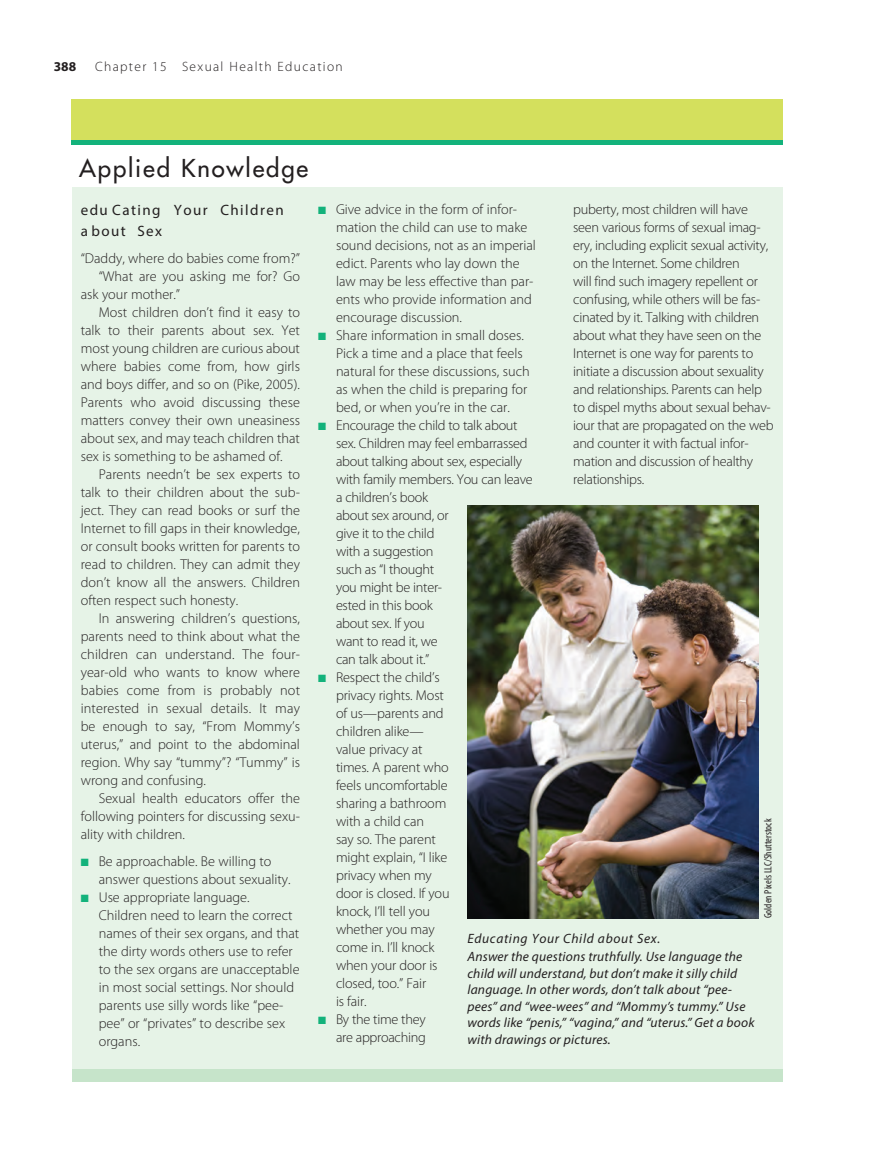
<style>
.page{position:relative;width:891px;height:1175px;background:#fff}
.page>*{position:absolute;margin:0;border:0;box-sizing:border-box;transform-origin:0 0}
.t1{font:500 24px "Futura Std";letter-spacing:.075em;color:#231f20}
.t2{font:15px/21px "Myriad Pro";letter-spacing:.095em;color:#231f20}
.t3{font:300 14.25px/18px "Myriad Pro";color:#231f20}
.t4{font:300 14.25px/18px "Myriad Pro";letter-spacing:-.02em;color:#231f20}
.t5{font:italic 13.5px/16.5px "Myriad Pro";letter-spacing:.015em;color:#231f20}
.t6{font:300 13.5px "Myriad Pro";letter-spacing:.1em;color:#231f20}
.t7{font:700 13.5px "Myriad Pro";color:#231f20}
.t8{font:condensed 10.5px "Myriad Pro";color:#231f20}
.s1{color:#13b27b}
</style>
<div class="page">
<div style="left:72px;top:147px;width:711px;height:933px;background:#e6f3e7"></div>
<div style="left:72px;top:145px;width:711px;height:41px;background:#fff"></div>
<div style="left:72px;top:99px;width:711px;height:43px;background:#d4e05d"></div>
<div style="left:72px;top:140px;width:711px;height:5px;background:#13b27b"></div>
<div style="left:72px;top:1069px;width:711px;height:13px;background:#c6e4ca"></div>
<img style="left:468px;top:505px;width:291px;height:413px">
<p class="t7" style="left:54px;top:58px;width:24px">388</p>
<p class="t6" style="left:95px;top:58px;width:249px">Chapter 15 Sexual Health Education</p>
<h1 class="t1" style="left:79px;top:153px;width:231px">Applied Knowledge</h1>
<p class="t2" style="left:81px;top:199px;width:204px">Edu cating Your Children<br>A bout Sex</p>
<p class="t3" style="left:81px;top:249px;width:221px">“Daddy, where do babies come from?”</p>
<p class="t3" style="left:99px;top:267px;width:203px">“What are you asking me for? Go</p>
<p class="t3" style="left:81px;top:285px;width:101px">ask your mother.”</p>
<p class="t3" style="left:99px;top:303px;width:203px">Most children don’t find it easy to</p>
<p class="t3" style="left:81px;top:321px;width:221px">talk to their parents about sex. Yet</p>
<p class="t3" style="left:81px;top:339px;width:221px">most young children are curious about</p>
<p class="t3" style="left:81px;top:357px;width:221px">where babies come from, how girls</p>
<p class="t3" style="left:81px;top:375px;width:221px">and boys differ, and so on (Pike, 2005).</p>
<p class="t3" style="left:81px;top:393px;width:221px">Parents who avoid discussing these</p>
<p class="t3" style="left:81px;top:411px;width:221px">matters convey their own uneasiness</p>
<p class="t3" style="left:81px;top:429px;width:221px">about sex, and may teach children that</p>
<p class="t3" style="left:81px;top:447px;width:203px">sex is something to be ashamed of.</p>
<p class="t3" style="left:99px;top:465px;width:203px">Parents needn’t be sex experts to</p>
<p class="t3" style="left:81px;top:483px;width:221px">talk to their children about the sub-</p>
<p class="t3" style="left:81px;top:501px;width:221px">ject. They can read books or surf the</p>
<p class="t3" style="left:81px;top:519px;width:221px">Internet to fill gaps in their knowledge,</p>
<p class="t3" style="left:81px;top:537px;width:221px">or consult books written for parents to</p>
<p class="t3" style="left:81px;top:555px;width:221px">read to children. They can admit they</p>
<p class="t3" style="left:81px;top:573px;width:221px">don’t know all the answers. Children</p>
<p class="t3" style="left:81px;top:591px;width:159px">often respect such honesty.</p>
<p class="t3" style="left:99px;top:609px;width:203px">In answering children’s questions,</p>
<p class="t3" style="left:81px;top:627px;width:221px">parents need to think about what the</p>
<p class="t3" style="left:81px;top:645px;width:221px">children can understand. The four-</p>
<p class="t3" style="left:81px;top:663px;width:221px">year-old who wants to know where</p>
<p class="t3" style="left:81px;top:681px;width:221px">babies come from is probably not</p>
<p class="t3" style="left:81px;top:699px;width:221px">interested in sexual details. It may</p>
<p class="t3" style="left:81px;top:717px;width:221px">be enough to say, “From Mommy’s</p>
<p class="t3" style="left:81px;top:735px;width:221px">uterus,” and point to the abdominal</p>
<p class="t3" style="left:81px;top:753px;width:221px">region. Why say “tummy”? “Tummy” is</p>
<p class="t3" style="left:81px;top:771px;width:127px">wrong and confusing.</p>
<p class="t3" style="left:99px;top:789px;width:203px">Sexual health educators offer the</p>
<p class="t3" style="left:81px;top:807px;width:221px">following pointers for discussing sexu-</p>
<p class="t3" style="left:81px;top:825px;width:106px">ality with children.</p>
<p class="t3" style="left:99px;top:852px;width:193px;text-indent:-18px"><span class="s1">■</span> Be approachable. Be willing to answer questions about sexuality.</p>
<p class="t3" style="left:99px;top:888px;width:202px;text-indent:-18px"><span class="s1">■</span> Use appropriate language.<br>Children need to learn the correct names of their sex organs, and that the dirty words others use to refer to the sex organs are unacceptable in most social settings. Nor should parents use silly words like “pee&shy;pee” or “privates” to describe sex organs.</p>
<p class="t3" style="left:336px;top:200px;width:201px;text-indent:-18px"><span class="s1">■</span> Give advice in the form of infor&shy;mation the child can use to make sound decisions, not as an imperial edict. Parents who lay down the law may be less effective than par&shy;ents who provide information and encourage discussion.</p>
<p class="t3" style="left:336px;top:326px;width:195px;text-indent:-18px"><span class="s1">■</span> Share information in small doses.<br>Pick a time and a place that feels natural for these discussions, such as when the child is preparing for bed, or when you’re in the car.</p>
<p class="t4" style="left:336px;top:416px;width:198px;text-indent:-18px"><span class="s1">■</span> Encourage the child to talk about sex. Children may feel embarrassed about talking about sex, especially with family members. You can leave a children’s book<br>about sex around, or<br>give it to the child<br>with a suggestion<br>such as “I thought<br>you might be inter-<br>ested in this book<br>about sex. If you<br>want to read it, we<br>can talk about it.”</p>
<p class="t3" style="left:336px;top:668px;width:115px;text-indent:-18px"><span class="s1">■</span> Respect the child’s privacy rights. Most of us—parents and children alike— value privacy at times. A parent who feels uncomfortable sharing a bathroom with a child can<br>say so. The parent might explain, “I like privacy when my door is closed. If you knock, I’ll tell you whether you may come in. I’ll knock when your door is closed, too.” Fair<br>is fair.</p>
<p class="t4" style="left:318px;top:1010px;width:109px;text-align:right"><span class="s1">■</span> By the time they are approaching</p>
<p class="t4" style="left:573px;top:200px;width:202px">puberty, most children will have seen various forms of sexual imag&shy;ery, including explicit sexual activity, on the Internet. Some children<br>will find such imagery repellent or confusing, while others will be fas&shy;cinated by it. Talking with children about what they have seen on the Internet is one way for parents to initiate a discussion about sexuality and relationships. Parents can help to dispel myths about sexual behav&shy;iour that are propagated on the web and counter it with factual infor&shy;mation and discussion of healthy relationships.</p>
<p class="t8" style="left:762px;top:918px;width:101px;rotate:-90deg">Golden Pixels LLC/Shutterstock</p>
<p class="t5" style="left:467px;top:929px;width:277px;line-height:18px">Educating Your Child about Sex.<br>Answer the questions truthfully. Use language the</p>
<p class="t5" style="left:467px;top:964px;width:289px">child will understand, but don’t make it silly child language. In other words, don’t talk about “pee&shy;pees” and “wee-wees” and “Mommy’s tummy.” Use words like “penis,” “vagina,” and “uterus.” Get a book with drawings or pictures.</p>
</div>
